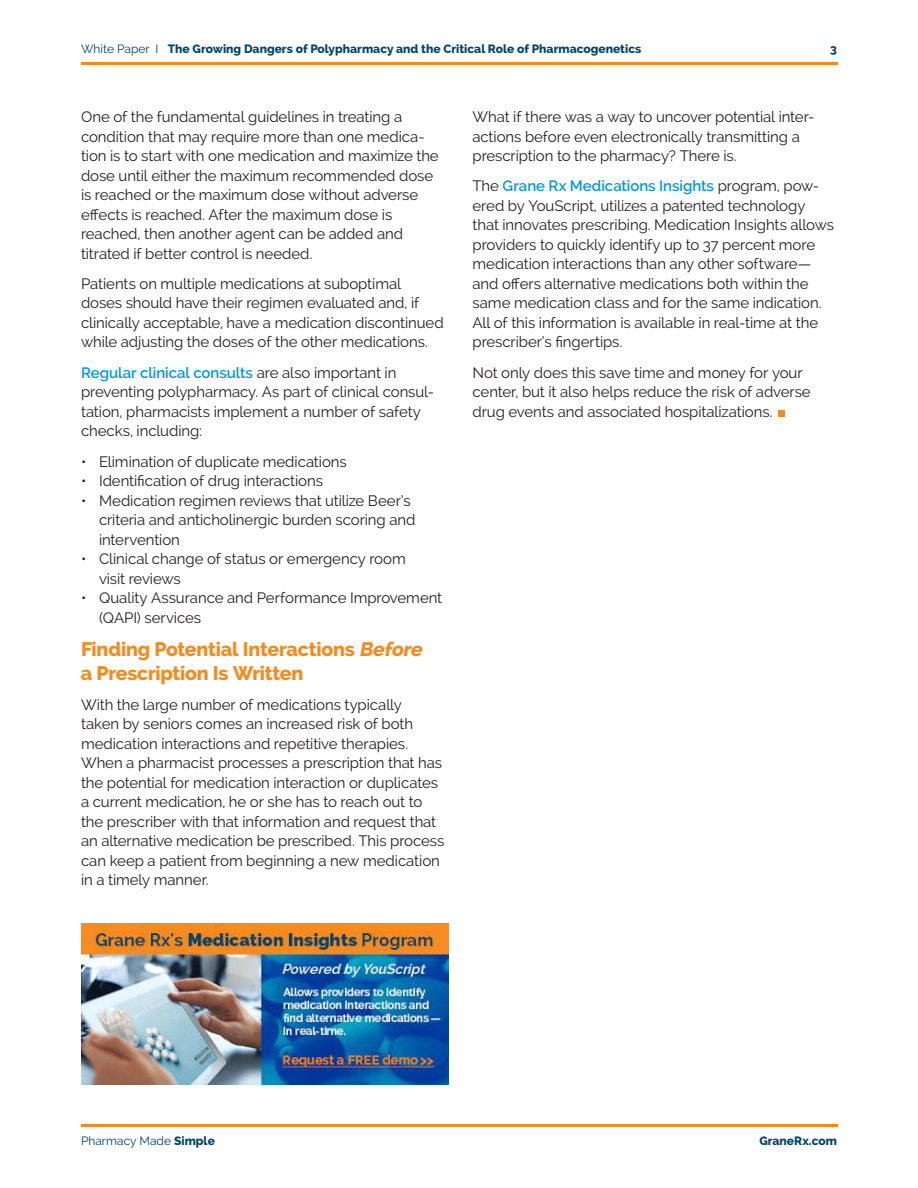
<style>
.page{position:relative;width:918px;height:1188px;background:#fff}
.page>*{position:absolute;margin:0;border:0;box-sizing:border-box;transform-origin:0 0}
.t1{font:800 19.5px/23.1px "Raleway";letter-spacing:-.01em;color:#f68a1e}
.t2{font:15px/19.5px "Raleway";letter-spacing:-.005em;color:#221f1f}
.t3{font:800 12px "Raleway";color:#00446a}
.t4{font:12px "Raleway";color:#00446a}
.s1{font-weight:400}
.s2{font-weight:600;color:#009ade}
.s3{font-style:italic}
.s4{font-weight:800}
</style>
<div class="page">
<hr style="left:81px;top:1124px;width:756px;height:2px;background:#f68a1e">
<hr style="left:81px;top:62px;width:756px;height:2px;background:#f68a1e">
<img style="left:81px;top:923px;width:367px;height:161px">
<div style="left:779px;top:410px;width:6px;height:7px;background:#f68a1e"></div>
<p class="t3" style="left:81px;top:44px;width:562px"><span class="s1">White Paper I</span> The Growing Dangers of Polypharmacy and the Critical Role of Pharmacogenetics</p>
<p class="t3" style="left:830px;top:44px;width:8px">3</p>
<p class="t2" style="left:81px;top:108px;width:359px">One of the fundamental guidelines in treating a condition that may require more than one medica&shy;tion is to start with one medication and maximize the dose until either the maximum recommended dose is reached or the maximum dose without adverse effects is reached. After the maximum dose is reached, then another agent can be added and titrated if better control is needed.</p>
<p class="t2" style="left:81px;top:275px;width:364px">Patients on multiple medications at suboptimal doses should have their regimen evaluated and, if clinically acceptable, have a medication discontinued while adjusting the doses of the other medications.</p>
<p class="t2" style="left:81px;top:364px;width:355px"><span class="s2">Regular clinical consults</span> are also important in preventing polypharmacy. As part of clinical consul&shy;tation, pharmacists implement a number of safety checks, including:</p>
<p class="t2" style="left:81px;top:451px;width:267px">• Elimination of duplicate medications</p>
<p class="t2" style="left:81px;top:471px;width:244px">• Identification of drug interactions</p>
<p class="t2" style="left:99px;top:490px;width:318px;text-indent:-18px">• Medication regimen reviews that utilize Beer’s criteria and anticholinergic burden scoring and intervention</p>
<p class="t2" style="left:99px;top:549px;width:308px;text-indent:-18px">• Clinical change of status or emergency room visit reviews</p>
<p class="t2" style="left:99px;top:588px;width:345px;text-indent:-18px">• Quality Assurance and Performance Improvement (QAPI) services</p>
<h1 class="t1" style="left:81px;top:640px;width:346px">Finding Potential Interactions <span class="s3">Before </span>a Prescription Is Written</h1>
<p class="t2" style="left:81px;top:696px;width:365px">With the large number of medications typically<br>taken by seniors comes an increased risk of both medication interactions and repetitive therapies.<br>When a pharmacist processes a prescription that has the potential for medication interaction or duplicates a current medication, he or she has to reach out to the prescriber with that information and request that an alternative medication be prescribed. This process can keep a patient from beginning a new medication in a timely manner.</p>
<p class="t2" style="left:472px;top:108px;width:343px">What if there was a way to uncover potential inter&shy;actions before even electronically transmitting a prescription to the pharmacy? There is.</p>
<p class="t2" style="left:472px;top:178px;width:363px">The <span class="s2">Grane Rx Medications Insights</span> program, pow&shy;ered by YouScript, utilizes a patented technology that innovates prescribing. Medication Insights allows providers to quickly identify up to 37 percent more medication interactions than any other software— and offers alternative medications both within the same medication class and for the same indication.<br>All of this information is available in real-time at the prescriber’s fingertips.</p>
<p class="t2" style="left:472px;top:364px;width:340px">Not only does this save time and money for your center, but it also helps reduce the risk of adverse drug events and associated hospitalizations.</p>
<p class="t4" style="left:81px;top:1136px;width:135px">Pharmacy Made <span class="s4">Simple</span></p>
<p class="t3" style="left:759px;top:1136px;width:79px">GraneRx.com</p>
</div>
